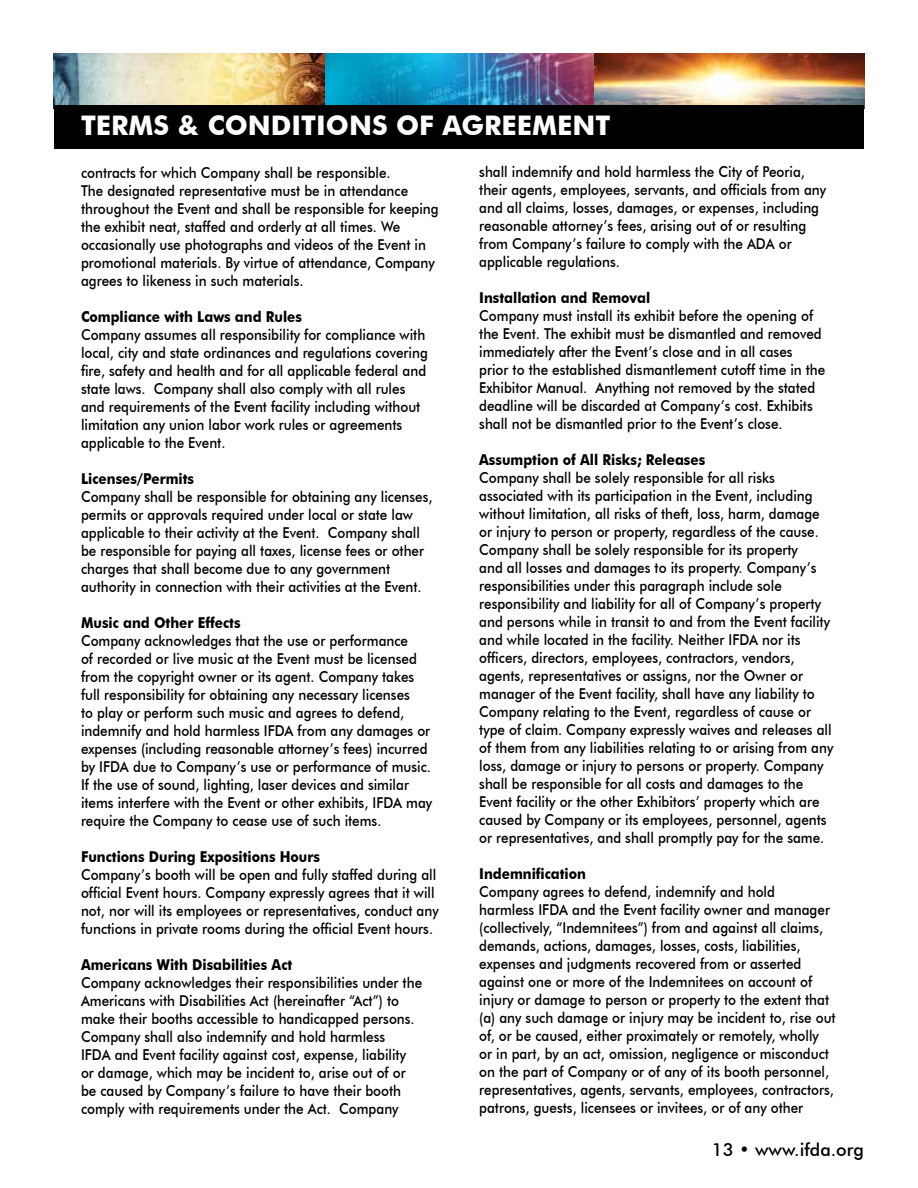
<style>
.page{position:relative;width:918px;height:1188px;background:#fff}
.page>*{position:absolute;margin:0;border:0;box-sizing:border-box;transform-origin:0 0}
.t1{font:700 27px "Futura BT";color:#fff}
.t2{font:500 18px "Futura BT";color:#000}
.t3{font:500 15px/18px "Futura BT";color:#000;scale:.9 1}
.t4{font:700 15px "Futura BT";color:#000;scale:.9 1}
</style>
<div class="page">
<img style="left:324px;top:54px;width:270px;height:51px">
<img style="left:54px;top:54px;width:270px;height:51px">
<img style="left:594px;top:54px;width:271px;height:54px">
<div style="left:54px;top:105px;width:810px;height:43px;background:#000"></div>
<h1 class="t1" style="left:81px;top:109px;width:531px">TERMS &amp; CONDITIONS OF AGREEMENT</h1>
<p class="t3" style="left:81px;top:163px;width:399px">contracts for which Company shall be responsible.<br>The designated representative must be in attendance throughout the Event and shall be responsible for keeping the exhibit neat, staffed and orderly at all times. We occasionally use photographs and videos of the Event in promotional materials. By virtue of attendance, Company agrees to likeness in such materials.</p>
<p class="t4" style="left:81px;top:307px;width:247px">Compliance with Laws and Rules</p>
<p class="t3" style="left:81px;top:325px;width:387px">Company assumes all responsibility for compliance with local, city and state ordinances and regulations covering fire, safety and health and for all applicable federal and state laws. Company shall also comply with all rules and requirements of the Event facility including without limitation any union labor work rules or agreements applicable to the Event.</p>
<p class="t4" style="left:81px;top:469px;width:127px">Licenses/Permits</p>
<p class="t3" style="left:81px;top:487px;width:392px">Company shall be responsible for obtaining any licenses, permits or approvals required under local or state law applicable to their activity at the Event. Company shall be responsible for paying all taxes, license fees or other charges that shall become due to any government authority in connection with their activities at the Event.</p>
<p class="t4" style="left:81px;top:613px;width:179px">Music and Other Effects</p>
<p class="t3" style="left:81px;top:631px;width:392px">Company acknowledges that the use or performance<br>of recorded or live music at the Event must be licensed from the copyright owner or its agent. Company takes full responsibility for obtaining any necessary licenses<br>to play or perform such music and agrees to defend, indemnify and hold harmless IFDA from any damages or expenses (including reasonable attorney’s fees) incurred by IFDA due to Company’s use or performance of music.<br>If the use of sound, lighting, laser devices and similar items interfere with the Event or other exhibits, IFDA may require the Company to cease use of such items.</p>
<p class="t4" style="left:81px;top:847px;width:267px">Functions During Expositions Hours</p>
<p class="t3" style="left:81px;top:865px;width:399px">Company’s booth will be open and fully staffed during all official Event hours. Company expressly agrees that it will not, nor will its employees or representatives, conduct any functions in private rooms during the official Event hours.</p>
<p class="t4" style="left:81px;top:955px;width:236px">Americans With Disabilities Act</p>
<p class="t3" style="left:81px;top:973px;width:381px">Company acknowledges their responsibilities under the Americans with Disabilities Act (hereinafter “Act”) to make their booths accessible to handicapped persons.<br>Company shall also indemnify and hold harmless<br>IFDA and Event facility against cost, expense, liability or damage, which may be incident to, arise out of or be caused by Company’s failure to have their booth comply with requirements under the Act. Company</p>
<p class="t3" style="left:479px;top:162px;width:387px">shall indemnify and hold harmless the City of Peoria, their agents, employees, servants, and officials from any and all claims, losses, damages, or expenses, including reasonable attorney’s fees, arising out of or resulting from Company’s failure to comply with the ADA or applicable regulations.</p>
<p class="t4" style="left:479px;top:288px;width:192px">Installation and Removal</p>
<p class="t3" style="left:479px;top:306px;width:386px">Company must install its exhibit before the opening of the Event. The exhibit must be dismantled and removed immediately after the Event’s close and in all cases prior to the established dismantlement cutoff time in the Exhibitor Manual. Anything not removed by the stated deadline will be discarded at Company’s cost. Exhibits shall not be dismantled prior to the Event’s close.</p>
<p class="t4" style="left:479px;top:450px;width:253px">Assumption of All Risks; Releases</p>
<p class="t3" style="left:479px;top:468px;width:395px">Company shall be solely responsible for all risks associated with its participation in the Event, including without limitation, all risks of theft, loss, harm, damage or injury to person or property, regardless of the cause.<br>Company shall be solely responsible for its property<br>and all losses and damages to its property. Company’s responsibilities under this paragraph include sole responsibility and liability for all of Company’s property and persons while in transit to and from the Event facility and while located in the facility. Neither IFDA nor its officers, directors, employees, contractors, vendors, agents, representatives or assigns, nor the Owner or manager of the Event facility, shall have any liability to Company relating to the Event, regardless of cause or type of claim. Company expressly waives and releases all of them from any liabilities relating to or arising from any loss, damage or injury to persons or property. Company shall be responsible for all costs and damages to the Event facility or the other Exhibitors’ property which are caused by Company or its employees, personnel, agents or representatives, and shall promptly pay for the same.</p>
<p class="t4" style="left:479px;top:864px;width:120px">Indemnification</p>
<p class="t3" style="left:479px;top:882px;width:398px">Company agrees to defend, indemnify and hold<br>harmless IFDA and the Event facility owner and manager (collectively, “Indemnitees”) from and against all claims, demands, actions, damages, losses, costs, liabilities, expenses and judgments recovered from or asserted against one or more of the Indemnitees on account of injury or damage to person or property to the extent that (a) any such damage or injury may be incident to, rise out of, or be caused, either proximately or remotely, wholly<br>or in part, by an act, omission, negligence or misconduct on the part of Company or of any of its booth personnel, representatives, agents, servants, employees, contractors, patrons, guests, licensees or invitees, or of any other</p>
<p class="t2" style="left:712px;top:1138px;width:154px">13 • www.ifda.org</p>
</div>
